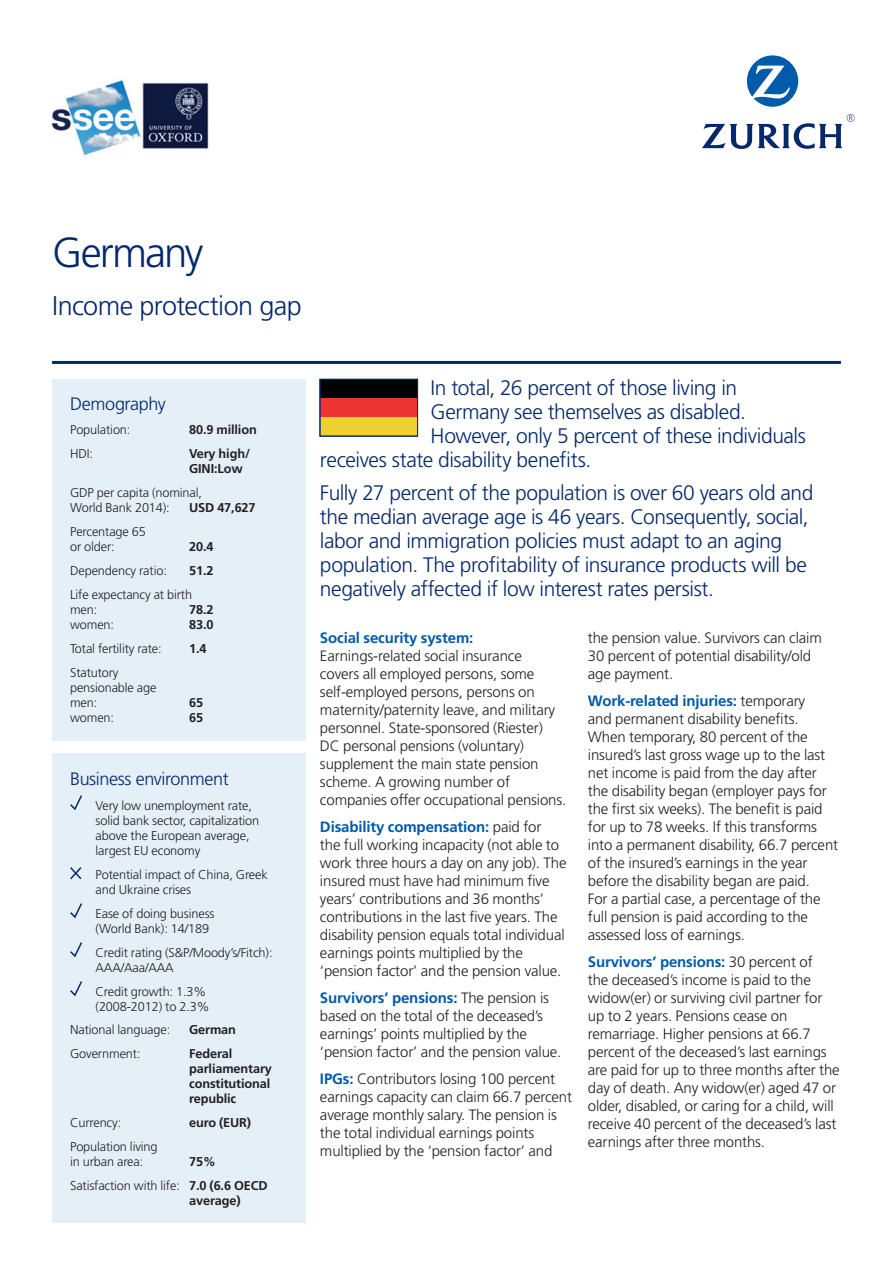
<style>
.page{position:relative;width:893px;height:1263px;background:#fff}
.page>*{position:absolute;margin:0;border:0;box-sizing:border-box;transform-origin:0 0}
.t1{font:300 42px "Frutiger LT Std";letter-spacing:-.045em;color:#04286b}
.t2{font:300 27px "Frutiger LT Std";letter-spacing:-.02em;color:#04286b}
.t3{font:300 21px/24px "Frutiger LT Std";letter-spacing:-.02em;color:#04286b}
.t4{font:300 18px "Frutiger LT Std";letter-spacing:-.02em;color:#04286b}
.t5{font:300 15px/18px "Frutiger LT Std";letter-spacing:-.01em;color:#231f20}
.t6{font:700 15px "Frutiger LT Std";letter-spacing:-.01em;color:#015aaa}
.t7{font:300 12.75px/15px "Frutiger LT Std";letter-spacing:-.01em;color:#231f20}
.t8{font:700 12.75px/15px "Frutiger LT Std";letter-spacing:-.01em;color:#231f20}
.s1{font-weight:700}
.s2{font-weight:700;color:#015aaa}
</style>
<div class="page">
<div style="left:52px;top:379px;width:253px;height:361px;background:#e4eff8"></div>
<hr style="left:52px;top:361px;width:789px;height:3px;background:#04286b">
<div style="left:52px;top:753px;width:253px;height:470px;background:#e4eff8"></div>
<svg style="left:70px;top:795px;width:12px;height:15px"></svg>
<svg style="left:70px;top:867px;width:12px;height:13px"></svg>
<svg style="left:70px;top:903px;width:12px;height:16px"></svg>
<svg style="left:70px;top:942px;width:12px;height:16px"></svg>
<svg style="left:70px;top:981px;width:12px;height:16px"></svg>
<div style="left:320px;top:379px;width:98px;height:19px;background:#000"></div>
<div style="left:320px;top:398px;width:98px;height:19px;background:#ee3432"></div>
<div style="left:320px;top:417px;width:98px;height:19px;background:#f0d031"></div>
<div style="left:320px;top:379px;width:98px;height:57px;border:1px solid #04286b"></div>
<img style="left:51px;top:80px;width:158px;height:76px">
<svg style="left:747px;top:55px;width:51px;height:52px"></svg>
<svg style="left:702px;top:114px;width:152px;height:35px"></svg>
<h1 class="t1" style="left:52px;top:229px;width:153px">Germany</h1>
<h2 class="t2" style="left:52px;top:290px;width:251px">Income protection gap</h2>
<p class="t4" style="left:70px;top:394px;width:97px">Demography</p>
<p class="t7" style="left:70px;top:423px;width:62px">Population:</p>
<p class="t8" style="left:189px;top:423px;width:69px">80.9 million</p>
<p class="t7" style="left:70px;top:447px;width:25px">HDI:</p>
<p class="t8" style="left:189px;top:447px;width:62px">Very high/<br>GINI:Low</p>
<p class="t7" style="left:70px;top:486px;width:134px">GDP per capita (nominal,<br>World Bank 2014):</p>
<p class="t8" style="left:189px;top:501px;width:68px">USD 47,627</p>
<p class="t7" style="left:70px;top:525px;width:77px">Percentage 65 or older:</p>
<p class="t8" style="left:189px;top:540px;width:26px">20.4</p>
<p class="t7" style="left:70px;top:564px;width:98px">Dependency ratio:</p>
<p class="t8" style="left:189px;top:564px;width:26px">51.2</p>
<p class="t7" style="left:70px;top:588px;width:124px">Life expectancy at birth men:</p>
<p class="t8" style="left:189px;top:602px;width:26px">78.2</p>
<p class="t7" style="left:70px;top:618px;width:46px">women:</p>
<p class="t8" style="left:189px;top:617px;width:26px">83.0</p>
<p class="t7" style="left:70px;top:642px;width:93px">Total fertility rate:</p>
<p class="t8" style="left:189px;top:641px;width:19px">1.4</p>
<p class="t7" style="left:70px;top:666px;width:88px">Statutory pensionable age men:</p>
<p class="t8" style="left:189px;top:695px;width:16px">65</p>
<p class="t7" style="left:70px;top:711px;width:46px">women:</p>
<p class="t8" style="left:189px;top:710px;width:16px">65</p>
<p class="t4" style="left:70px;top:768px;width:160px">Business environment</p>
<p class="t7" style="left:96px;top:798px;width:165px">Very low unemployment rate, solid bank sector, capitalization above the European average, largest EU economy</p>
<p class="t7" style="left:96px;top:867px;width:174px">Potential impact of China, Greek and Ukraine crises</p>
<p class="t7" style="left:96px;top:906px;width:120px">Ease of doing business (World Bank): 14/189</p>
<p class="t7" style="left:96px;top:945px;width:178px">Credit rating (S&amp;P/Moody’s/Fitch):<br>AAA/Aaa/AAA</p>
<p class="t7" style="left:96px;top:984px;width:115px">Credit growth: 1.3% (2008-2012) to 2.3%</p>
<p class="t7" style="left:70px;top:1022px;width:102px">National language:</p>
<p class="t8" style="left:189px;top:1022px;width:48px">German</p>
<p class="t7" style="left:70px;top:1046px;width:72px">Government:</p>
<p class="t8" style="left:189px;top:1046px;width:84px">Federal parliamentary constitutional republic</p>
<p class="t7" style="left:70px;top:1115px;width:53px">Currency:</p>
<p class="t8" style="left:189px;top:1115px;width:64px">euro (EUR)</p>
<p class="t7" style="left:70px;top:1139px;width:89px">Population living in urban area:</p>
<p class="t7" style="left:70px;top:1149px;width:199px;line-height:24px;text-indent:119px"><span class="s1">75%<br></span>Satisfaction with life: <span class="s1">7.0 (6.6 OECD</span></p>
<p class="t8" style="left:189px;top:1193px;width:53px">average)</p>
<h3 class="t3" style="left:431px;top:376px;width:308px">In total, 26 percent of those living in</h3>
<h3 class="t3" style="left:431px;top:400px;width:317px">Germany see themselves as disabled.</h3>
<h3 class="t3" style="left:431px;top:424px;width:377px">However, only 5 percent of these individuals</h3>
<h3 class="t3" style="left:320px;top:448px;width:273px">receives state disability benefits.</h3>
<p class="t3" style="left:320px;top:481px;width:495px">Fully 27 percent of the population is over 60 years old and the median average age is 46 years. Consequently, social, labor and immigration policies must adapt to an aging population. The profitability of insurance products will be negatively affected if low interest rates persist.</p>
<p class="t6" style="left:320px;top:629px;width:155px">Social security system:</p>
<p class="t5" style="left:320px;top:647px;width:248px">Earnings-related social insurance<br>covers all employed persons, some self-employed persons, persons on maternity/paternity leave, and military personnel. State-sponsored (Riester)<br>DC personal pensions (voluntary) supplement the main state pension scheme. A growing number of companies offer occupational pensions.</p>
<p class="t5" style="left:320px;top:818px;width:248px"><span class="s2">Disability compensation:</span> paid for<br>the full working incapacity (not able to work three hours a day on any job). The insured must have had minimum five years’ contributions and 36 months’ contributions in the last five years. The disability pension equals total individual earnings points multiplied by the ‘pension factor’ and the pension value.</p>
<p class="t5" style="left:320px;top:989px;width:243px"><span class="s2">Survivors’ pensions:</span> The pension is based on the total of the deceased’s earnings’ points multiplied by the ‘pension factor’ and the pension value.</p>
<p class="t5" style="left:320px;top:1070px;width:254px"><span class="s2">IPGs:</span> Contributors losing 100 percent earnings capacity can claim 66.7 percent average monthly salary. The pension is the total individual earnings points multiplied by the ‘pension factor’ and</p>
<p class="t5" style="left:588px;top:629px;width:236px">the pension value. Survivors can claim<br>30 percent of potential disability/old age payment.</p>
<p class="t5" style="left:588px;top:692px;width:252px"><span class="s2">Work-related injuries:</span> temporary<br>and permanent disability benefits.<br>When temporary, 80 percent of the insured’s last gross wage up to the last net income is paid from the day after the disability began (employer pays for the first six weeks). The benefit is paid for up to 78 weeks. If this transforms into a permanent disability, 66.7 percent of the insured’s earnings in the year before the disability began are paid.<br>For a partial case, a percentage of the full pension is paid according to the assessed loss of earnings.</p>
<p class="t5" style="left:588px;top:953px;width:253px"><span class="s2">Survivors’ pensions:</span> 30 percent of<br>the deceased’s income is paid to the widow(er) or surviving civil partner for up to 2 years. Pensions cease on remarriage. Higher pensions at 66.7 percent of the deceased’s last earnings are paid for up to three months after the day of death. Any widow(er) aged 47 or older, disabled, or caring for a child, will receive 40 percent of the deceased’s last earnings after three months.</p>
</div>
